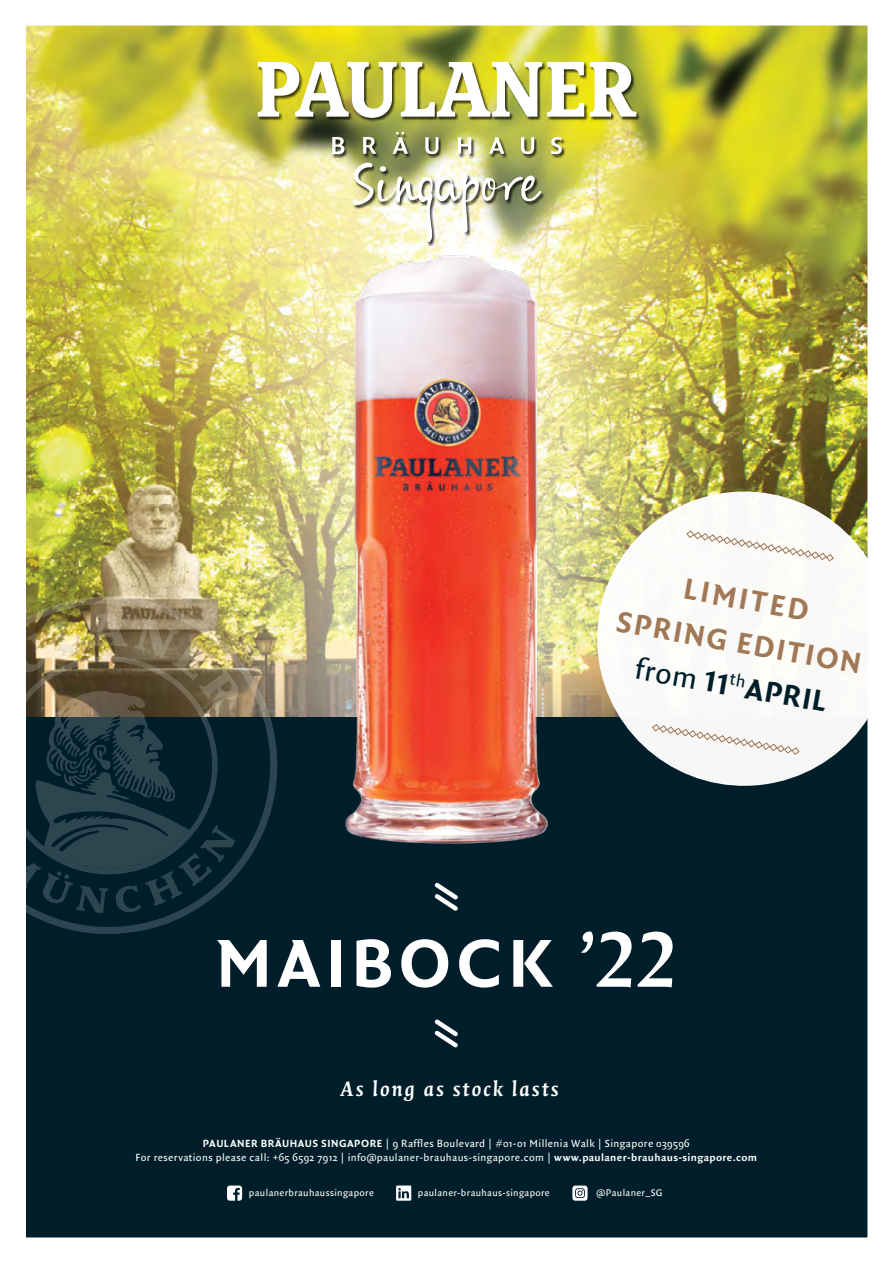
<style>
.page{position:relative;width:893px;height:1263px;background:#fff}
.page>*{position:absolute;margin:0;border:0;box-sizing:border-box;transform-origin:0 0}
.t1{font:700 72.45px "Quadraat Sans Pro";letter-spacing:.07em;color:#fff}
.t2{font:700 31.5px "Quadraat Sans Pro";color:#a17855}
.t3{font:700 31.5px "Quadraat Sans Pro";color:#001e29}
.t4{font:italic 700 22.35px "Quadraat Pro";letter-spacing:.09em;color:#fff}
.BRÄUHAUS{font:11.1px "Quadraat Sans Pro";letter-spacing:.035em;color:#fff}
.BRÄUHAUS-2{font:10.2px "Quadraat Sans Pro";letter-spacing:.035em;color:#fff}
.s1{font-weight:400}
.s2{font-family:"Quadraat Pro";font-style:italic;font-size:84.15px}
.s3{font-weight:700}
</style>
<div class="page">
<img style="left:27px;top:27px;width:839px;height:560px">
<div style="left:114px;top:21px;width:665px;height:963px;background:#fff;opacity:.7"></div>
<div style="left:4px;top:717px;width:885px;height:546px;background:#001e29"></div>
<img style="left:27px;top:587px;width:257px;height:347px">
<svg style="left:434px;top:882px;width:24px;height:29px"></svg>
<svg style="left:434px;top:1019px;width:24px;height:29px"></svg>
<svg style="left:608px;top:483px;width:258px;height:303px"></svg>
<svg style="left:652px;top:724px;width:148px;height:31px;background:#efecea"></svg>
<svg style="left:686px;top:530px;width:148px;height:32px"></svg>
<img style="left:284px;top:246px;width:324px;height:598px">
<div style="left:258px;top:62px;width:382px;height:184px;background:#000;opacity:.75"></div>
<svg style="left:590px;top:62px;width:46px;height:55px"></svg>
<svg style="left:258px;top:62px;width:326px;height:56px"></svg>
<svg style="left:363px;top:137px;width:13px;height:17px"></svg>
<svg style="left:551px;top:137px;width:11px;height:17px"></svg>
<svg style="left:521px;top:137px;width:13px;height:17px"></svg>
<svg style="left:458px;top:137px;width:13px;height:17px"></svg>
<svg style="left:425px;top:137px;width:13px;height:17px"></svg>
<svg style="left:489px;top:137px;width:15px;height:17px"></svg>
<svg style="left:332px;top:137px;width:12px;height:17px"></svg>
<svg style="left:393px;top:132px;width:15px;height:22px"></svg>
<img style="left:353px;top:163px;width:188px;height:80px">
<svg style="left:227px;top:1185px;width:15px;height:16px"></svg>
<svg style="left:572px;top:1185px;width:15px;height:16px"></svg>
<svg style="left:396px;top:1185px;width:15px;height:16px"></svg>
<div style="left:0;top:0;width:893px;height:1263px;border:26px solid #fff"></div>
<p class="t2" style="left:688px;top:565px;width:128px;rotate:10deg">LIMITED</p>
<p class="t2" style="left:621px;top:597px;width:250px;rotate:10deg">SPRING EDITION</p>
<p class="t3" style="left:640px;top:645px;width:196px;rotate:10deg"><span class="s1">from</span> 11<sup>th</sup>APRIL</p>
<p class="t1" style="left:216px;top:909px;width:463px">MAIBOCK <span class="s2">’22</span></p>
<p class="t4" style="left:340px;top:1074px;width:220px">As long as stock lasts</p>
<p class="BRÄUHAUS" style="left:203px;top:1136px;width:488px"><span class="s3">PAULANER BRÄUHAUS SINGAPORE</span> | 9 Raffles Boulevard | #01-01 Millenia Walk | Singapore 039596</p>
<p class="BRÄUHAUS" style="left:135px;top:1149px;width:623px">For reservations please call: +65 6592 7912 | info@paulaner-brauhaus-singapore.com | <span class="s3">www.paulaner-brauhaus-singapore.com</span></p>
<p class="BRÄUHAUS-2" style="left:249px;top:1186px;width:126px">paulanerbrauhaussingapore</p>
<p class="BRÄUHAUS-2" style="left:418px;top:1186px;width:133px">paulaner-brauhaus-singapore</p>
<p class="BRÄUHAUS-2" style="left:597px;top:1186px;width:68px">@Paulaner_SG</p>
</div>
